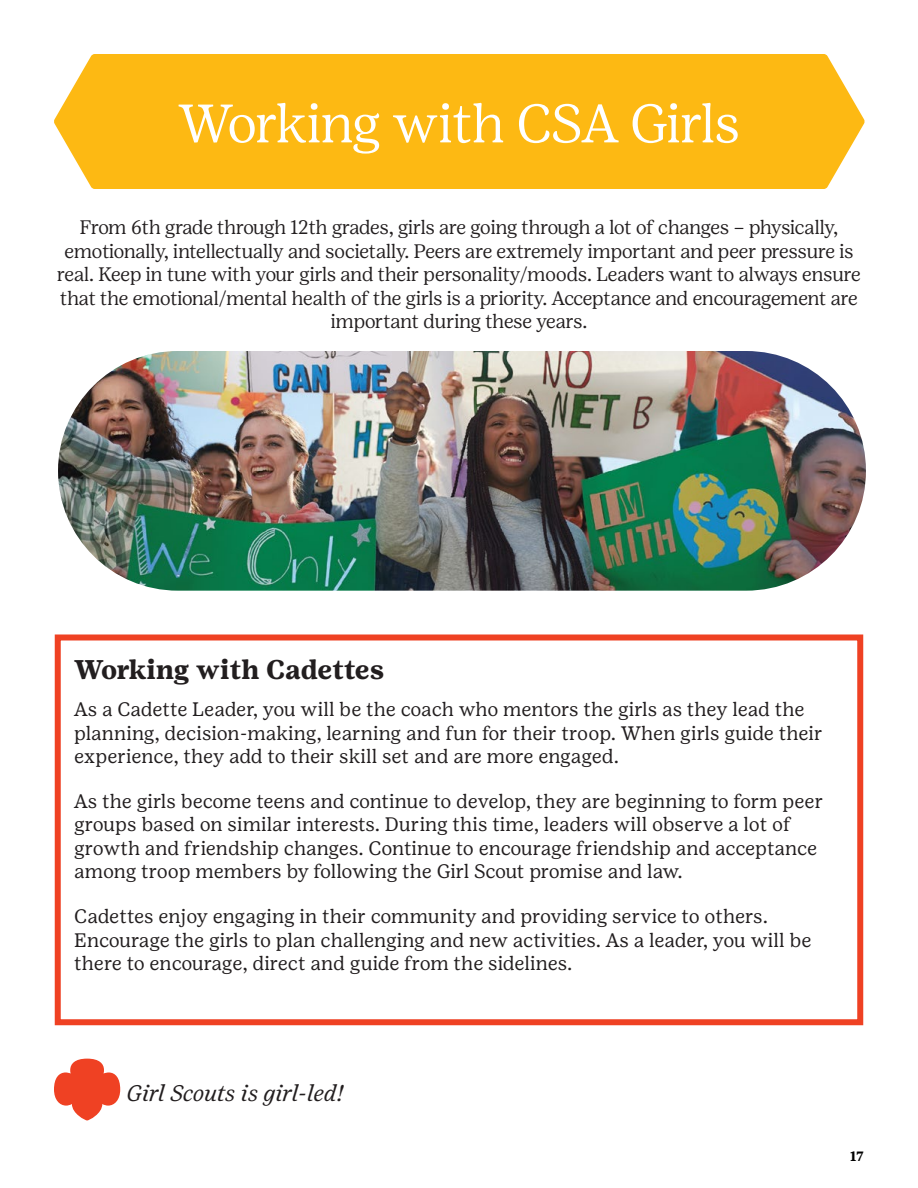
<style>
.page{position:relative;width:918px;height:1188px;background:#fff}
.page>*{position:absolute;margin:0;border:0;box-sizing:border-box;transform-origin:0 0}
.t1{font:300 54px "Girl Scout Display";color:#fff}
.t2{font:700 27px "Girl Scout Text";color:#221e1f}
.t3{font:italic 22.5px "Girl Scout Text";letter-spacing:-.015em;color:#221e1f}
.t4{font:19.5px/23.4px "Girl Scout Text";color:#221e1f}
.t5{font:300 19.5px/23.4px "Girl Scout Display";color:#221e1f;text-align:center}
.t6{font:700 13.5px "Girl Scout Text";color:#000}
</style>
<div class="page">
<div style="left:54px;top:54px;width:811px;height:135px;background:#fdb913"></div>
<img style="left:58px;top:351px;width:808px;height:240px;border-radius:120px">
<div style="left:55px;top:634px;width:808px;height:391px;border:6px solid #ef4123"></div>
<svg style="left:54px;top:1059px;width:66px;height:61px"></svg>
<h1 class="t1" style="left:178px;top:91px;width:563px">Working with CSA Girls</h1>
<p class="t5" style="left:57px;top:216px;width:805px">From 6th grade through 12th grades, girls are going through a lot of changes – physically, emotionally, intellectually and societally. Peers are extremely important and peer pressure is real. Keep in tune with your girls and their personality/moods. Leaders want to always ensure that the emotional/mental health of the girls is a priority. Acceptance and encouragement are important during these years.</p>
<h2 class="t2" style="left:74px;top:654px;width:312px">Working with Cadettes</h2>
<p class="t4" style="left:74px;top:697px;width:750px">As a Cadette Leader, you will be the coach who mentors the girls as they lead the planning, decision-making, learning and fun for their troop. When girls guide their experience, they add to their skill set and are more engaged.</p>
<p class="t4" style="left:74px;top:789px;width:751px">As the girls become teens and continue to develop, they are beginning to form peer groups based on similar interests. During this time, leaders will observe a lot of growth and friendship changes. Continue to encourage friendship and acceptance among troop members by following the Girl Scout promise and law.</p>
<p class="t4" style="left:74px;top:904px;width:739px">Cadettes enjoy engaging in their community and providing service to others.<br>Encourage the girls to plan challenging and new activities. As a leader, you will be there to encourage, direct and guide from the sidelines.</p>
<p class="t3" style="left:126px;top:1080px;width:219px">Girl Scouts is girl-led!</p>
<p class="t6" style="left:850px;top:1148px;width:15px">17</p>
</div>
